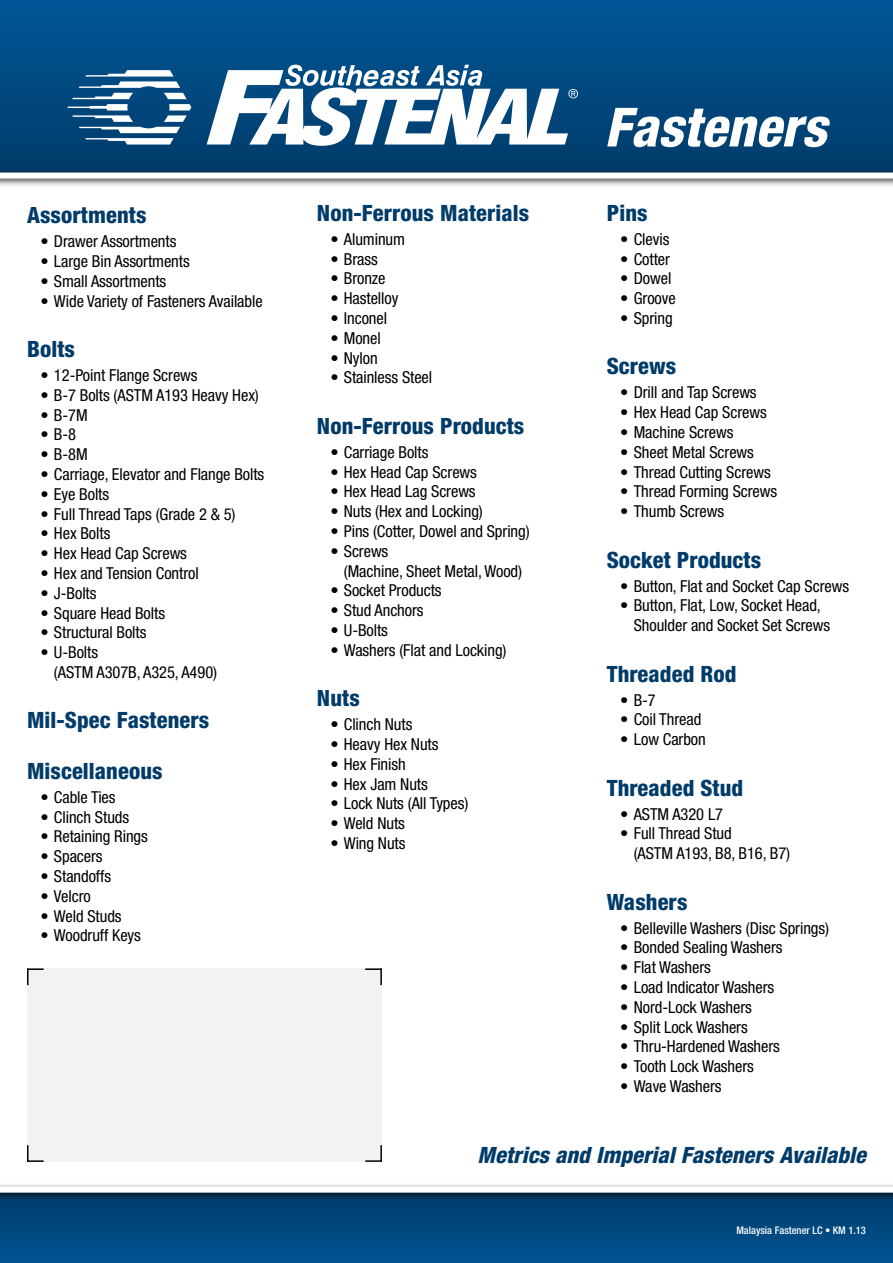
<style>
.page{position:relative;width:893px;height:1263px;background:#fff}
.page>*{position:absolute;margin:0;border:0;box-sizing:border-box;transform-origin:0 0}
.t1{font:italic 800 condensed 54px "Helvetica Neue";letter-spacing:.005em;color:#fff}
.t2{font:800 condensed 22.5px "Helvetica Neue";letter-spacing:.005em;color:#003b69}
.t3{font:italic 800 condensed 22.5px "Helvetica Neue";letter-spacing:.005em;color:#003b69}
.t4{font:condensed 16.5px/19.8px "Helvetica Neue";letter-spacing:-.005em;color:#000}
.t5{font:500 condensed 10.5px "Helvetica Neue";color:#fff}
</style>
<div class="page">
<div style="left:0;top:0;width:893px;height:174px;background:linear-gradient(to bottom,#005798,#003b69)"></div>
<div style="left:0;top:169px;width:893px;height:18px;background:#000;opacity:.75"></div>
<div style="left:0;top:173px;width:893px;height:6px;background:#fff"></div>
<svg style="left:0;top:1201px;width:893px;height:62px;background:#004980"></svg>
<div style="left:0;top:1183px;width:893px;height:18px;background:#000;opacity:.75"></div>
<div style="left:0;top:1187px;width:893px;height:6px;background:#fff"></div>
<div style="left:27px;top:968px;width:355px;height:194px;background:#f1f2f3"></div>
<svg style="left:27px;top:968px;width:17px;height:17px"></svg>
<svg style="left:27px;top:1145px;width:17px;height:17px"></svg>
<svg style="left:365px;top:1145px;width:17px;height:17px"></svg>
<svg style="left:365px;top:968px;width:17px;height:17px"></svg>
<svg style="left:68px;top:70px;width:123px;height:75px"></svg>
<svg style="left:207px;top:65px;width:371px;height:81px"></svg>
<h2 class="t2" style="left:27px;top:201px;width:121px">Assortments</h2>
<p class="t4" style="left:40px;top:231px;width:137px">• Drawer Assortments</p>
<p class="t4" style="left:40px;top:251px;width:151px">• Large Bin Assortments</p>
<p class="t4" style="left:40px;top:271px;width:127px">• Small Assortments</p>
<p class="t4" style="left:40px;top:291px;width:224px">• Wide Variety of Fasteners Available</p>
<h2 class="t2" style="left:27px;top:335px;width:49px">Bolts</h2>
<p class="t4" style="left:40px;top:365px;width:159px">• 12-Point Flange Screws</p>
<p class="t4" style="left:40px;top:385px;width:220px">• B-7 Bolts (ASTM A193 Heavy Hex)</p>
<p class="t4" style="left:40px;top:405px;width:49px">• B-7M</p>
<p class="t4" style="left:40px;top:424px;width:37px">• B-8</p>
<p class="t4" style="left:40px;top:444px;width:49px">• B-8M</p>
<p class="t4" style="left:40px;top:464px;width:225px">• Carriage, Elevator and Flange Bolts</p>
<p class="t4" style="left:40px;top:484px;width:70px">• Eye Bolts</p>
<p class="t4" style="left:40px;top:504px;width:197px">• Full Thread Taps (Grade 2 &amp; 5)</p>
<p class="t4" style="left:40px;top:523px;width:71px">• Hex Bolts</p>
<p class="t4" style="left:40px;top:543px;width:148px">• Hex Head Cap Screws</p>
<p class="t4" style="left:40px;top:563px;width:160px">• Hex and Tension Control</p>
<p class="t4" style="left:40px;top:583px;width:58px">• J-Bolts</p>
<p class="t4" style="left:40px;top:603px;width:126px">• Square Head Bolts</p>
<p class="t4" style="left:40px;top:622px;width:108px">• Structural Bolts</p>
<p class="t4" style="left:54px;top:642px;width:165px;text-indent:-13px">• U-Bolts<br>(ASTM A307B, A325, A490)</p>
<h2 class="t2" style="left:27px;top:706px;width:184px">Mil-Spec Fasteners</h2>
<h2 class="t2" style="left:27px;top:757px;width:137px">Miscellaneous</h2>
<p class="t4" style="left:40px;top:787px;width:77px">• Cable Ties</p>
<p class="t4" style="left:40px;top:807px;width:90px">• Clinch Studs</p>
<p class="t4" style="left:40px;top:826px;width:109px">• Retaining Rings</p>
<p class="t4" style="left:40px;top:846px;width:64px">• Spacers</p>
<p class="t4" style="left:40px;top:866px;width:72px">• Standoffs</p>
<p class="t4" style="left:40px;top:886px;width:52px">• Velcro</p>
<p class="t4" style="left:40px;top:906px;width:83px">• Weld Studs</p>
<p class="t4" style="left:40px;top:925px;width:102px">• Woodruff Keys</p>
<h2 class="t2" style="left:317px;top:199px;width:214px">Non-Ferrous Materials</h2>
<p class="t4" style="left:330px;top:229px;width:76px">• Aluminum</p>
<p class="t4" style="left:330px;top:249px;width:49px">• Brass</p>
<p class="t4" style="left:330px;top:268px;width:57px">• Bronze</p>
<p class="t4" style="left:330px;top:288px;width:70px">• Hastelloy</p>
<p class="t4" style="left:330px;top:308px;width:58px">• Inconel</p>
<p class="t4" style="left:330px;top:328px;width:52px">• Monel</p>
<p class="t4" style="left:330px;top:348px;width:49px">• Nylon</p>
<p class="t4" style="left:330px;top:367px;width:103px">• Stainless Steel</p>
<h2 class="t2" style="left:317px;top:412px;width:209px">Non-Ferrous Products</h2>
<p class="t4" style="left:330px;top:442px;width:100px">• Carriage Bolts</p>
<p class="t4" style="left:330px;top:462px;width:148px">• Hex Head Cap Screws</p>
<p class="t4" style="left:330px;top:481px;width:147px">• Hex Head Lag Screws</p>
<p class="t4" style="left:330px;top:501px;width:154px">• Nuts (Hex and Locking)</p>
<p class="t4" style="left:330px;top:521px;width:201px">• Pins (Cotter, Dowel and Spring)</p>
<p class="t4" style="left:344px;top:541px;width:180px;text-indent:-13px">• Screws<br>(Machine, Sheet Metal, Wood)</p>
<p class="t4" style="left:330px;top:580px;width:113px">• Socket Products</p>
<p class="t4" style="left:330px;top:600px;width:95px">• Stud Anchors</p>
<p class="t4" style="left:330px;top:620px;width:59px">• U-Bolts</p>
<p class="t4" style="left:330px;top:640px;width:178px">• Washers (Flat and Locking)</p>
<h2 class="t2" style="left:317px;top:684px;width:44px">Nuts</h2>
<p class="t4" style="left:330px;top:714px;width:84px">• Clinch Nuts</p>
<p class="t4" style="left:330px;top:734px;width:110px">• Heavy Hex Nuts</p>
<p class="t4" style="left:330px;top:754px;width:77px">• Hex Finish</p>
<p class="t4" style="left:330px;top:774px;width:99px">• Hex Jam Nuts</p>
<p class="t4" style="left:330px;top:793px;width:139px">• Lock Nuts (All Types)</p>
<p class="t4" style="left:330px;top:813px;width:76px">• Weld Nuts</p>
<p class="t4" style="left:330px;top:833px;width:77px">• Wing Nuts</p>
<h1 class="t1" style="left:604px;top:94px;width:224px">Fasteners</h1>
<h2 class="t2" style="left:607px;top:199px;width:42px">Pins</h2>
<p class="t4" style="left:620px;top:229px;width:51px">• Clevis</p>
<p class="t4" style="left:620px;top:249px;width:51px">• Cotter</p>
<p class="t4" style="left:620px;top:268px;width:53px">• Dowel</p>
<p class="t4" style="left:620px;top:288px;width:57px">• Groove</p>
<p class="t4" style="left:620px;top:308px;width:54px">• Spring</p>
<h2 class="t2" style="left:607px;top:352px;width:71px">Screws</h2>
<p class="t4" style="left:620px;top:382px;width:138px">• Drill and Tap Screws</p>
<p class="t4" style="left:620px;top:402px;width:148px">• Hex Head Cap Screws</p>
<p class="t4" style="left:620px;top:422px;width:115px">• Machine Screws</p>
<p class="t4" style="left:620px;top:442px;width:135px">• Sheet Metal Screws</p>
<p class="t4" style="left:620px;top:462px;width:152px">• Thread Cutting Screws</p>
<p class="t4" style="left:620px;top:481px;width:158px">• Thread Forming Screws</p>
<p class="t4" style="left:620px;top:501px;width:105px">• Thumb Screws</p>
<h2 class="t2" style="left:607px;top:546px;width:156px">Socket Products</h2>
<p class="t4" style="left:620px;top:576px;width:230px">• Button, Flat and Socket Cap Screws</p>
<p class="t4" style="left:634px;top:595px;width:198px;text-indent:-13px">• Button, Flat, Low, Socket Head,<br>Shoulder and Socket Set Screws</p>
<h2 class="t2" style="left:607px;top:660px;width:131px">Threaded Rod</h2>
<p class="t4" style="left:620px;top:690px;width:37px">• B-7</p>
<p class="t4" style="left:620px;top:709px;width:83px">• Coil Thread</p>
<p class="t4" style="left:620px;top:729px;width:87px">• Low Carbon</p>
<h2 class="t2" style="left:607px;top:774px;width:138px">Threaded Stud</h2>
<p class="t4" style="left:620px;top:804px;width:104px">• ASTM A320 L7</p>
<p class="t4" style="left:634px;top:823px;width:158px;text-indent:-13px">• Full Thread Stud<br>(ASTM A193, B8, B16, B7)</p>
<h2 class="t2" style="left:607px;top:888px;width:82px">Washers</h2>
<p class="t4" style="left:620px;top:918px;width:210px">• Belleville Washers (Disc Springs)</p>
<p class="t4" style="left:620px;top:937px;width:164px">• Bonded Sealing Washers</p>
<p class="t4" style="left:620px;top:957px;width:92px">• Flat Washers</p>
<p class="t4" style="left:620px;top:977px;width:155px">• Load Indicator Washers</p>
<p class="t4" style="left:620px;top:997px;width:133px">• Nord-Lock Washers</p>
<p class="t4" style="left:620px;top:1017px;width:129px">• Split Lock Washers</p>
<p class="t4" style="left:620px;top:1036px;width:161px">• Thru-Hardened Washers</p>
<p class="t4" style="left:620px;top:1056px;width:135px">• Tooth Lock Washers</p>
<p class="t4" style="left:620px;top:1076px;width:103px">• Wave Washers</p>
<h2 class="t3" style="left:477px;top:1141px;width:390px">Metrics and Imperial Fasteners Available</h2>
<p class="t5" style="left:736px;top:1223px;width:131px">Malaysia Fastener LC • KM 1.13</p>
</div>
